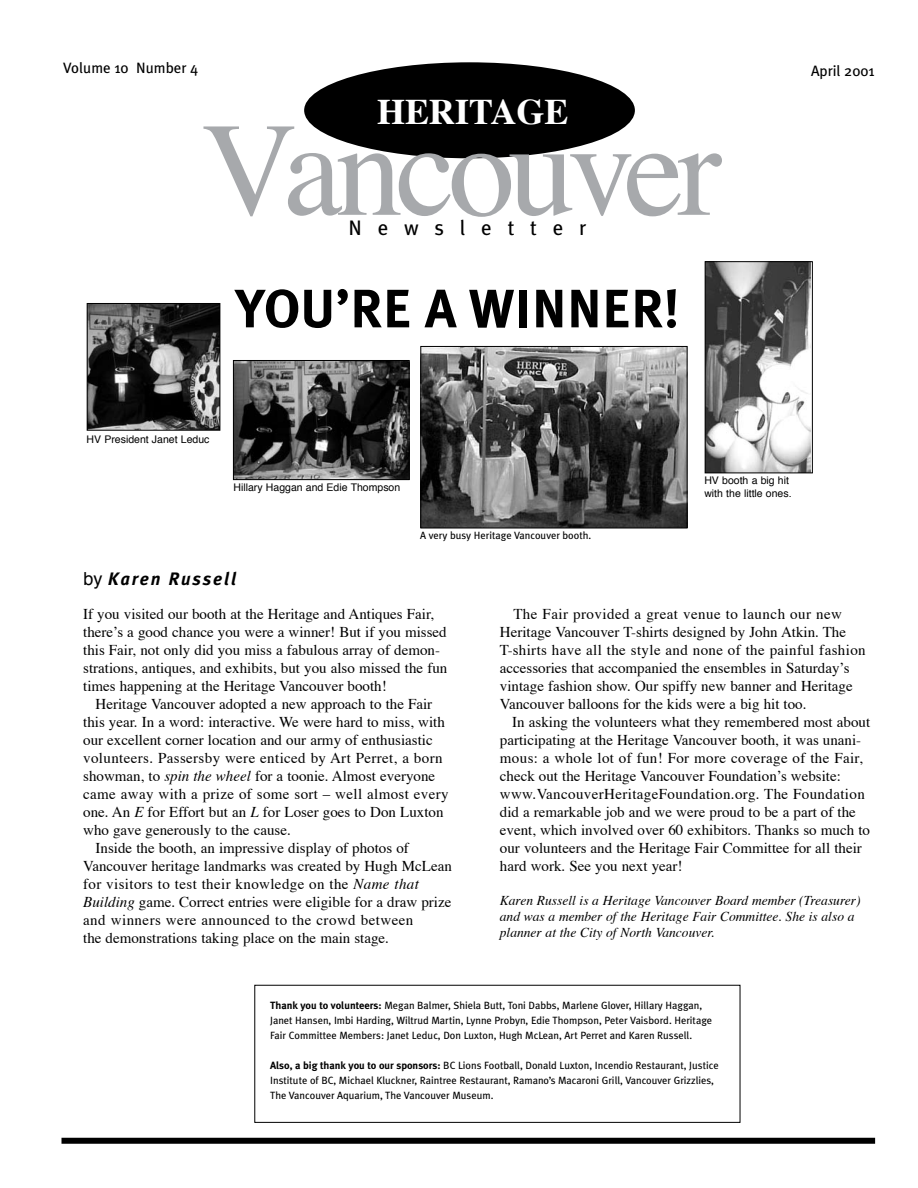
<style>
.page{position:relative;width:918px;height:1188px;background:#fff}
.page>*{position:absolute;margin:0;border:0;box-sizing:border-box;transform-origin:0 0}
.t1{font:133.5px "Times";letter-spacing:-.05em;color:#a7a9ac}
.t2{font:54px "Meta Plus Bold Caps";color:#000}
.t3{font:700 36px "Times";color:#fff}
.t4{font:21px "Meta Plus";letter-spacing:.75em;color:#000}
.t5{font:italic 700 18px "Meta Plus";letter-spacing:.1em;color:#000}
.t6{font:15px/18px "Times";color:#000}
.t7{font:15px "Times";letter-spacing:.025em;color:#000}
.t8{font:15px "Times";letter-spacing:.03em;color:#000}
.t9{font:15px "Meta Plus";color:#000}
.t10{font:italic 13.5px/16.2px "Times";color:#000}
.t11{font:10.5px/15px "Meta Plus";color:#000}
.t12{font:10.5px/12.6px "Helvetica";color:#000}
.s1{font-family:"Helvetica";font-weight:400;font-style:normal}
.s2{font-style:italic}
.s3{font-weight:700}
</style>
<div class="page">
<div style="left:304px;top:62px;width:331px;height:96px;background:#000;border-radius:50%"></div>
<div style="left:62px;top:1138px;width:813px;height:6px;background:#000"></div>
<img style="left:235px;top:362px;width:172px;height:116px">
<div style="left:233px;top:360px;width:176px;height:120px;border:1px solid #000"></div>
<img style="left:89px;top:305px;width:129px;height:124px">
<div style="left:87px;top:303px;width:133px;height:128px;border:1px solid #000"></div>
<img style="left:422px;top:348px;width:263px;height:178px">
<div style="left:420px;top:346px;width:267px;height:182px;border:1px solid #000"></div>
<div style="left:254px;top:985px;width:486px;height:138px;border:1px solid #000"></div>
<img style="left:707px;top:263px;width:104px;height:208px">
<div style="left:705px;top:261px;width:108px;height:212px;border:1px solid #000"></div>
<p class="t9" style="left:63px;top:59px;width:137px">Volume 10 Number 4</p>
<p class="t9" style="left:811px;top:62px;width:65px">April 2001</p>
<h3 class="t3" style="left:377px;top:77px;width:193px">HERITAGE</h3>
<h1 class="t1" style="left:201px;top:45px;width:522px">Vancouver</h1>
<h3 class="t4" style="left:349px;top:216px;width:239px">Newsletter</h3>
<h2 class="t2" style="left:235px;top:277px;width:446px">YOU’RE A WINNER!</h2>
<p class="t12" style="left:87px;top:432px;width:124px">HV President Janet Leduc</p>
<p class="t12" style="left:234px;top:481px;width:168px">Hillary Haggan and Edie Thompson</p>
<p class="t12" style="left:704px;top:474px;width:89px">HV booth a big hit with the little ones.</p>
<p class="t11" style="left:420px;top:528px;width:173px">A very busy Heritage Vancouver booth.</p>
<p class="t5" style="left:83px;top:568px;width:155px"><span class="s1">by</span> Karen Russell</p>
<p class="t6" style="left:83px;top:604px;width:366px">If you visited our booth at the Heritage and Antiques Fair, there’s a good chance you were a winner! But if you missed this Fair, not only did you miss a fabulous array of demon&shy;strations, antiques, and exhibits, but you also missed the fun times happening at the Heritage Vancouver booth!</p>
<p class="t6" style="left:96px;top:694px;width:338px">Heritage Vancouver adopted a new approach to the Fair</p>
<p class="t6" style="left:83px;top:712px;width:363px">this year. In a word: interactive. We were hard to miss, with</p>
<p class="t6" style="left:83px;top:730px;width:351px">our excellent corner location and our army of enthusiastic</p>
<p class="t7" style="left:83px;top:744px;width:361px">volunteers. Passersby were enticed by Art Perret, a born</p>
<p class="t6" style="left:83px;top:766px;width:354px">showman, to <span class="s2">spin the wheel</span> for a toonie. Almost everyone</p>
<p class="t7" style="left:83px;top:780px;width:367px">came away with a prize of some sort – well almost every</p>
<p class="t6" style="left:83px;top:802px;width:362px">one. An <span class="s2">E</span> for Effort but an <span class="s2">L</span> for Loser goes to Don Luxton</p>
<p class="t6" style="left:83px;top:820px;width:209px">who gave generously to the cause.</p>
<p class="t6" style="left:96px;top:838px;width:315px">Inside the booth, an impressive display of photos of</p>
<p class="t6" style="left:83px;top:856px;width:370px">Vancouver heritage landmarks was created by Hugh McLean</p>
<p class="t7" style="left:83px;top:870px;width:337px">for visitors to test their knowledge on the <span class="s2">Name that</span></p>
<p class="t6" style="left:83px;top:892px;width:370px"><span class="s2">Building</span> game. Correct entries were eligible for a draw prize</p>
<p class="t8" style="left:83px;top:906px;width:332px">and winners were announced to the crowd between</p>
<p class="t6" style="left:83px;top:928px;width:307px">the demonstrations taking place on the main stage.</p>
<p class="t6" style="left:500px;top:604px;width:367px;text-indent:13px">The Fair provided a great venue to launch our new Heritage Vancouver T-shirts designed by John Atkin. The T-shirts have all the style and none of the painful fashion accessories that accompanied the ensembles in Saturday’s vintage fashion show. Our spiffy new banner and Heritage Vancouver balloons for the kids were a big hit too.</p>
<p class="t6" style="left:500px;top:712px;width:372px;text-indent:12px">In asking the volunteers what they remembered most about participating at the Heritage Vancouver booth, it was unani&shy;mous: a whole lot of fun! For more coverage of the Fair, check out the Heritage Vancouver Foundation’s website: www.VancouverHeritageFoundation.org. The Foundation did a remarkable job and we were proud to be a part of the event, which involved over 60 exhibitors. Thanks so much to our volunteers and the Heritage Fair Committee for all their hard work. See you next year!</p>
<p class="t10" style="left:500px;top:891px;width:362px">Karen Russell is a Heritage Vancouver Board member (Treasurer) and was a member of the Heritage Fair Committee. She is also a planner at the City of North Vancouver.</p>
<p class="t11" style="left:270px;top:998px;width:444px"><span class="s3">Thank you to volunteers:</span> Megan Balmer, Shiela Butt, Toni Dabbs, Marlene Glover, Hillary Haggan,<br>Janet Hansen, Imbi Harding, Wiltrud Martin, Lynne Probyn, Edie Thompson, Peter Vaisbord. Heritage<br>Fair Committee Members: Janet Leduc, Don Luxton, Hugh McLean, Art Perret and Karen Russell.</p>
<p class="t11" style="left:270px;top:1058px;width:450px"><span class="s3">Also, a big thank you to our sponsors:</span> BC Lions Football, Donald Luxton, Incendio Restaurant, Justice<br>Institute of BC, Michael Kluckner, Raintree Restaurant, Ramano’s Macaroni Grill, Vancouver Grizzlies,<br>The Vancouver Aquarium, The Vancouver Museum.</p>
</div>
